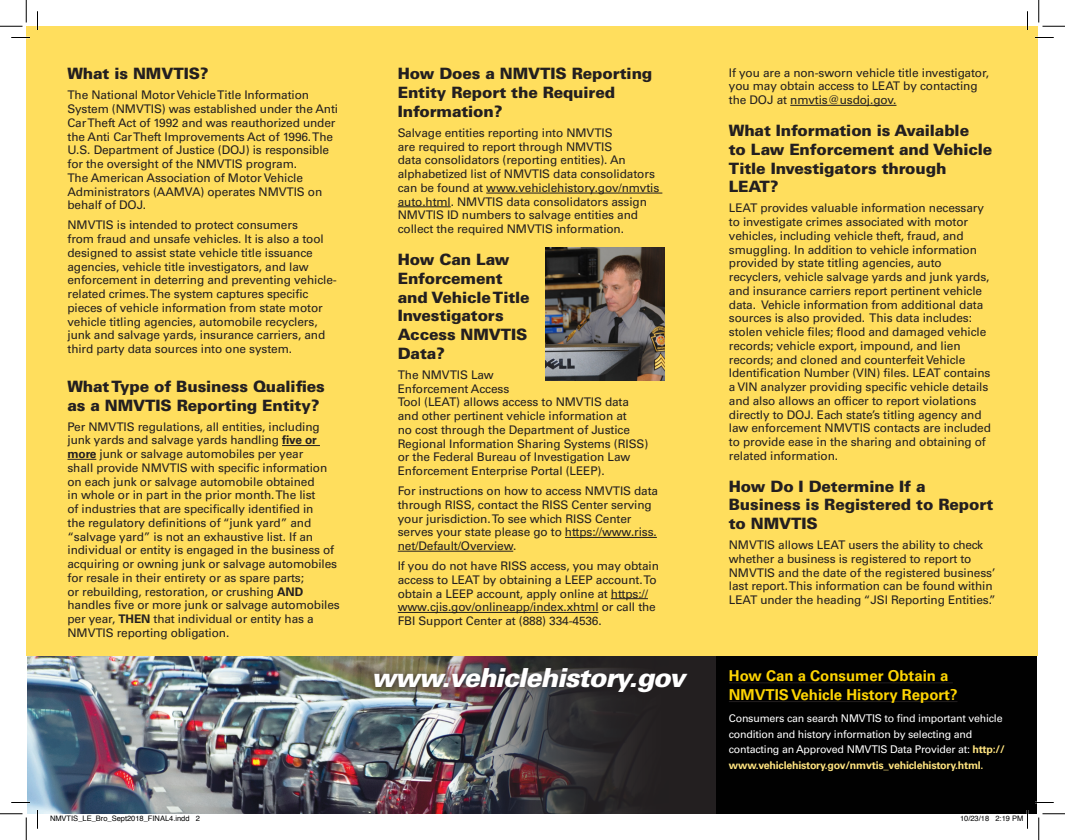
<style>
.page{position:relative;width:1065px;height:840px;background:#fff}
.page>*{position:absolute;margin:0;border:0;box-sizing:border-box;transform-origin:0 0}
.t1{font:italic 900 26.25px "Univers LT Std";letter-spacing:-.04em;color:#fff}
.t2{font:900 15.62px/18.8px "Univers LT Std";letter-spacing:-.01em;color:#231f20}
.t3{font:700 15px/18.8px "Univers LT Std";color:#fed503}
.t4{font:11.88px/13.8px "Univers LT Std";letter-spacing:-.01em;color:#231f20}
.t5{font:10.62px/15.6px "Univers LT Std";letter-spacing:-.02em;color:#fff}
.t6{font:7.5px "Helvetica";color:#000}
.s1{font-weight:700}
.s2{font-weight:700;color:#ffe480}
</style>
<div class="page">
<div style="left:652px;top:650px;width:385px;height:164px;background:#010101"></div>
<img style="left:28px;top:655px;width:425px;height:159px">
<svg style="left:453px;top:655px;width:263px;height:159px;background:#3a3638"></svg>
<div style="left:369px;top:662px;width:325px;height:38px;background:#231f20;opacity:.75"></div>
<hr style="left:729px;top:682px;width:224px;height:1px;background:#231f20">
<hr style="left:729px;top:701px;width:229px;height:1px;background:#231f20">
<div style="left:26px;top:26px;width:1012px;height:629px;background:#ffde5d"></div>
<hr style="left:486px;top:193px;width:176px;height:1px;background:#231f20">
<hr style="left:398px;top:207px;width:53px;height:1px;background:#231f20">
<hr style="left:565px;top:537px;width:92px;height:1px;background:#231f20">
<hr style="left:398px;top:551px;width:115px;height:1px;background:#231f20">
<hr style="left:611px;top:598px;width:37px;height:1px;background:#231f20">
<hr style="left:398px;top:612px;width:200px;height:1px;background:#231f20">
<hr style="left:282px;top:445px;width:38px;height:1px;background:#231f20">
<svg style="left:68px;top:459px;width:28px;height:1px"></svg>
<hr style="left:790px;top:105px;width:106px;height:1px;background:#231f20">
<svg style="left:11px;top:37px;width:19px;height:1px"></svg>
<svg style="left:1035px;top:37px;width:19px;height:1px"></svg>
<svg style="left:11px;top:802px;width:19px;height:1px"></svg>
<svg style="left:1037px;top:802px;width:17px;height:1px"></svg>
<svg style="left:37px;top:11px;width:1px;height:19px"></svg>
<svg style="left:37px;top:810px;width:1px;height:19px"></svg>
<svg style="left:1027px;top:11px;width:1px;height:19px"></svg>
<svg style="left:0;top:0;width:27px;height:27px"></svg>
<svg style="left:0;top:814px;width:27px;height:26px"></svg>
<svg style="left:1039px;top:0;width:26px;height:27px"></svg>
<svg style="left:1039px;top:814px;width:26px;height:26px"></svg>
<svg style="left:1026px;top:810px;width:2px;height:19px"></svg>
<img style="left:545px;top:248px;width:120px;height:133px">
<p class="t2" style="left:68px;top:64px;width:143px">What is NMVTIS?</p>
<p class="t4" style="left:68px;top:88px;width:272px">The National Motor Vehicle Title Information System (NMVTIS) was established under the Anti Car Theft Act of 1992 and was reauthorized under the Anti Car Theft Improvements Act of 1996. The</p>
<p class="t4" style="left:68px;top:143px;width:263px">U.S. Department of Justice (DOJ) is responsible for the oversight of the NMVTIS program.</p>
<p class="t4" style="left:68px;top:171px;width:256px">The American Association of Motor Vehicle<br>Administrators (AAMVA) operates NMVTIS on behalf of DOJ.</p>
<p class="t4" style="left:68px;top:218px;width:271px">NMVTIS is intended to protect consumers<br>from fraud and unsafe vehicles. It is also a tool designed to assist state vehicle title issuance agencies, vehicle title investigators, and law enforcement in deterring and preventing vehicle&shy;related crimes. The system captures specific pieces of vehicle information from state motor vehicle titling agencies, automobile recyclers, junk and salvage yards, insurance carriers, and third party data sources into one system.</p>
<p class="t2" style="left:68px;top:377px;width:259px">What Type of Business Qualifies as a NMVTIS Reporting Entity?</p>
<p class="t4" style="left:68px;top:420px;width:271px">Per NMVTIS regulations, all entities, including junk yards and salvage yards handling <span class="s1">five or more</span> junk or salvage automobiles per year<br>shall provide NMVTIS with specific information on each junk or salvage automobile obtained<br>in whole or in part in the prior month. The list<br>of industries that are specifically identified in<br>the regulatory definitions of “junk yard” and “salvage yard” is not an exhaustive list. If an individual or entity is engaged in the business of acquiring or owning junk or salvage automobiles for resale in their entirety or as spare parts;</p>
<p class="t4" style="left:68px;top:585px;width:274px">or rebuilding, restoration, or crushing <span class="s1">AND </span>handles five or more junk or salvage automobiles per year, <span class="s1">THEN</span> that individual or entity has a NMVTIS reporting obligation.</p>
<p class="t2" style="left:398px;top:64px;width:256px">How Does a NMVTIS Reporting<br>Entity Report the Required<br>Information?</p>
<p class="t4" style="left:398px;top:126px;width:263px">Salvage entities reporting into NMVTIS<br>are required to report through NMVTIS<br>data consolidators (reporting entities). An alphabetized list of NMVTIS data consolidators can be found at www.vehiclehistory.gov/nmvtis auto.html. NMVTIS data consolidators assign NMVTIS ID numbers to salvage entities and collect the required NMVTIS information.</p>
<p class="t2" style="left:398px;top:250px;width:134px">How Can Law<br>Enforcement and Vehicle Title<br>Investigators<br>Access NMVTIS<br>Data?</p>
<p class="t4" style="left:398px;top:368px;width:113px">The NMVTIS Law<br>Enforcement Access</p>
<p class="t4" style="left:398px;top:395px;width:252px">Tool (LEAT) allows access to NMVTIS data and other pertinent vehicle information at<br>no cost through the Department of Justice Regional Information Sharing Systems (RISS) or the Federal Bureau of Investigation Law Enforcement Enterprise Portal (LEEP).</p>
<p class="t4" style="left:398px;top:484px;width:262px">For instructions on how to access NMVTIS data through RISS, contact the RISS Center serving your jurisdiction. To see which RISS Center serves your state please go to https://www.riss. net/Default/Overview.</p>
<p class="t4" style="left:398px;top:559px;width:263px">If you do not have RISS access, you may obtain access to LEAT by obtaining a LEEP account. To obtain a LEEP account, apply online at https:// www.cjis.gov/onlineapp/index.xhtml or call the FBI Support Center at (888) 334-4536.</p>
<p class="t4" style="left:729px;top:66px;width:262px">If you are a non-sworn vehicle title investigator, you may obtain access to LEAT by contacting the DOJ at nmvtis@usdoj.gov.</p>
<p class="t2" style="left:729px;top:121px;width:265px">What Information is Available<br>to Law Enforcement and Vehicle<br>Title Investigators through<br>LEAT?</p>
<p class="t4" style="left:729px;top:201px;width:264px">LEAT provides valuable information necessary to investigate crimes associated with motor vehicles, including vehicle theft, fraud, and smuggling. In addition to vehicle information provided by state titling agencies, auto recyclers, vehicle salvage yards and junk yards, and insurance carriers report pertinent vehicle data. Vehicle information from additional data sources is also provided. This data includes: stolen vehicle files; flood and damaged vehicle records; vehicle export, impound, and lien records; and cloned and counterfeit Vehicle Identification Number (VIN) files. LEAT contains a VIN analyzer providing specific vehicle details and also allows an officer to report violations directly to DOJ. Each state’s titling agency and law enforcement NMVTIS contacts are included to provide ease in the sharing and obtaining of related information.</p>
<p class="t2" style="left:729px;top:477px;width:266px">How Do I Determine If a<br>Business is Registered to Report to NMVTIS</p>
<p class="t4" style="left:729px;top:538px;width:268px">NMVTIS allows LEAT users the ability to check whether a business is registered to report to NMVTIS and the date of the registered business’ last report. This information can be found within LEAT under the heading “JSI Reporting Entities.”</p>
<p class="t1" style="left:371px;top:661px;width:315px">www.vehiclehistory.gov</p>
<p class="t3" style="left:729px;top:667px;width:230px">How Can a Consumer Obtain a<br>NMVTIS Vehicle History Report?</p>
<p class="t5" style="left:729px;top:710px;width:277px">Consumers can search NMVTIS to find important vehicle condition and history information by selecting and contacting an Approved NMVTIS Data Provider at: <span class="s2">http:// www.vehiclehistory.gov/nmvtis_vehiclehistory.html.</span></p>
<p class="t6" style="left:50px;top:813px;width:152px">NMVTIS_LE_Bro_Sept2018_FINAL4.indd 2</p>
<p class="t6" style="left:960px;top:813px;width:65px">10/23/18 2:19 PM</p>
</div>
